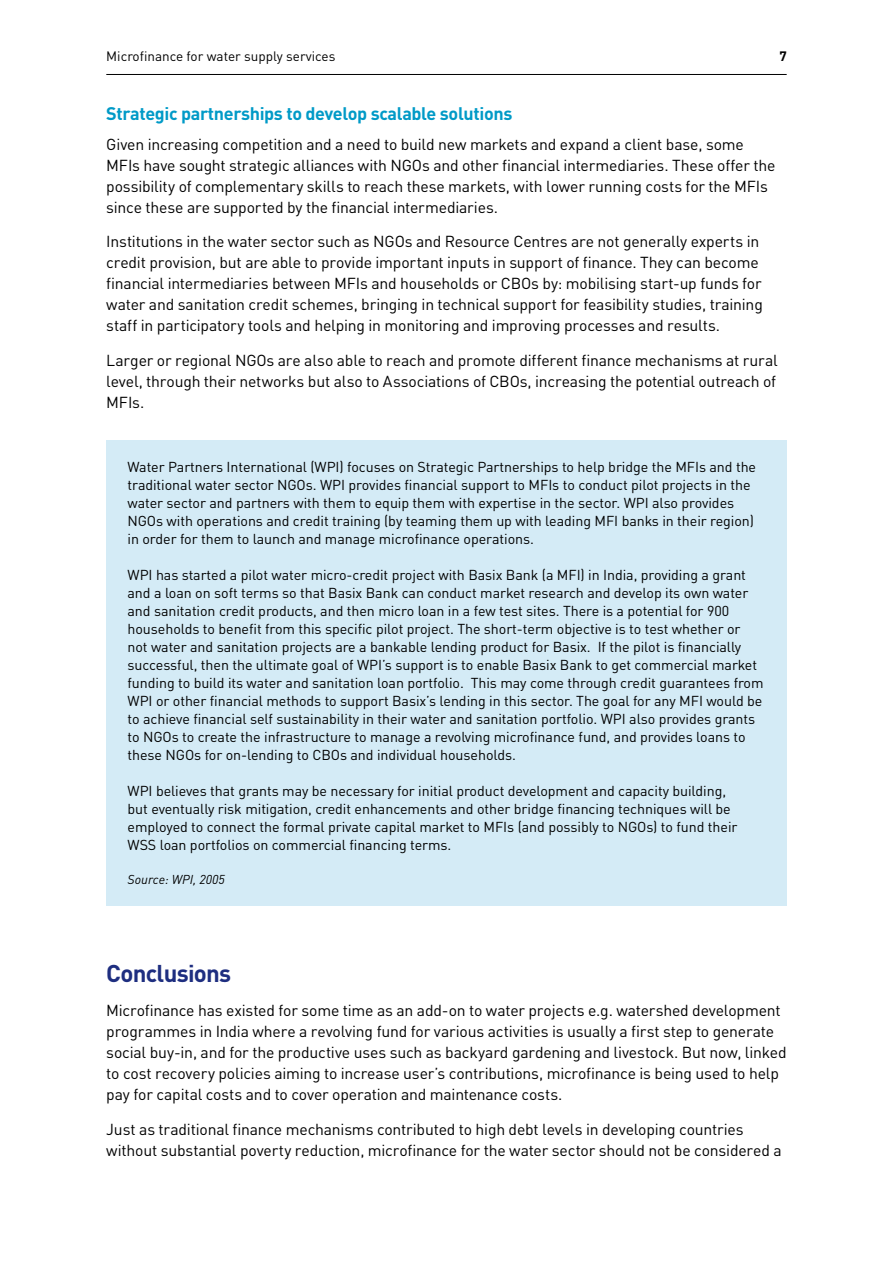
<style>
.page{position:relative;width:893px;height:1263px;background:#fff}
.page>*{position:absolute;margin:0;border:0;box-sizing:border-box;transform-origin:0 0}
.t1{font:700 24px "DINOT";letter-spacing:-.03em;color:#1e2e80}
.t2{font:700 18px "DINOT";letter-spacing:-.02em;color:#009ac7}
.t3{font:15.75px/21px "DINOT";letter-spacing:-.01em;color:#000}
.t4{font:14.25px/18px "DINOT";letter-spacing:-.005em;color:#000}
.t5{font:13.5px "DINOT";color:#000}
.t6{font:700 13.5px "DINOT";color:#000}
.t7{font:italic 12.75px "DINOT";color:#000}
</style>
<div class="page">
<hr style="left:106px;top:74px;width:681px;height:1px;background:#000">
<div style="left:106px;top:440px;width:681px;height:465px;background:#d4ebf6"></div>
<p class="t5" style="left:106px;top:48px;width:231px">Microfinance for water supply services</p>
<p class="t6" style="left:779px;top:48px;width:9px">7</p>
<p class="t2" style="left:106px;top:102px;width:408px">Strategic partnerships to develop scalable solutions</p>
<p class="t3" style="left:106px;top:133px;width:671px">Given increasing competition and a need to build new markets and expand a client base, some MFIs have sought strategic alliances with NGOs and other financial intermediaries. These offer the possibility of complementary skills to reach these markets, with lower running costs for the MFIs since these are supported by the financial intermediaries.</p>
<p class="t3" style="left:106px;top:231px;width:658px">Institutions in the water sector such as NGOs and Resource Centres are not generally experts in credit provision, but are able to provide important inputs in support of finance. They can become financial intermediaries between MFIs and households or CBOs by: mobilising start-up funds for water and sanitation credit schemes, bringing in technical support for feasibility studies, training staff in participatory tools and helping in monitoring and improving processes and results.</p>
<p class="t3" style="left:106px;top:349px;width:673px;text-align:justify">Larger or regional NGOs are also able to reach and promote different finance mechanisms at rural level, through their networks but also to Associations of CBOs, increasing the potential outreach of MFIs.</p>
<p class="t4" style="left:128px;top:458px;width:630px">Water Partners International (WPI) focuses on Strategic Partnerships to help bridge the MFIs and the traditional water sector NGOs. WPI provides financial support to MFIs to conduct pilot projects in the water sector and partners with them to equip them with expertise in the sector. WPI also provides NGOs with operations and credit training (by teaming them up with leading MFI banks in their region) in order for them to launch and manage microfinance operations.</p>
<p class="t4" style="left:128px;top:566px;width:637px">WPI has started a pilot water micro-credit project with Basix Bank (a MFI) in India, providing a grant and a loan on soft terms so that Basix Bank can conduct market research and develop its own water and sanitation credit products, and then micro loan in a few test sites. There is a potential for 900 households to benefit from this specific pilot project. The short-term objective is to test whether or not water and sanitation projects are a bankable lending product for Basix. If the pilot is financially successful, then the ultimate goal of WPI’s support is to enable Basix Bank to get commercial market funding to build its water and sanitation loan portfolio. This may come through credit guarantees from WPI or other financial methods to support Basix’s lending in this sector. The goal for any MFI would be to achieve financial self sustainability in their water and sanitation portfolio. WPI also provides grants to NGOs to create the infrastructure to manage a revolving microfinance fund, and provides loans to these NGOs for on-lending to CBOs and individual households.</p>
<p class="t4" style="left:128px;top:782px;width:611px">WPI believes that grants may be necessary for initial product development and capacity building, but eventually risk mitigation, credit enhancements and other bridge financing techniques will be employed to connect the formal private capital market to MFIs (and possibly to NGOs) to fund their WSS loan portfolios on commercial financing terms.</p>
<p class="t7" style="left:128px;top:872px;width:99px">Source: WPI, 2005</p>
<h1 class="t1" style="left:106px;top:958px;width:126px">Conclusions</h1>
<p class="t3" style="left:106px;top:1000px;width:682px">Microfinance has existed for some time as an add-on to water projects e.g. watershed development programmes in India where a revolving fund for various activities is usually a first step to generate social buy-in, and for the productive uses such as backyard gardening and livestock. But now, linked to cost recovery policies aiming to increase user’s contributions, microfinance is being used to help pay for capital costs and to cover operation and maintenance costs.</p>
<p class="t3" style="left:106px;top:1118px;width:677px">Just as traditional finance mechanisms contributed to high debt levels in developing countries without substantial poverty reduction, microfinance for the water sector should not be considered a</p>
</div>
